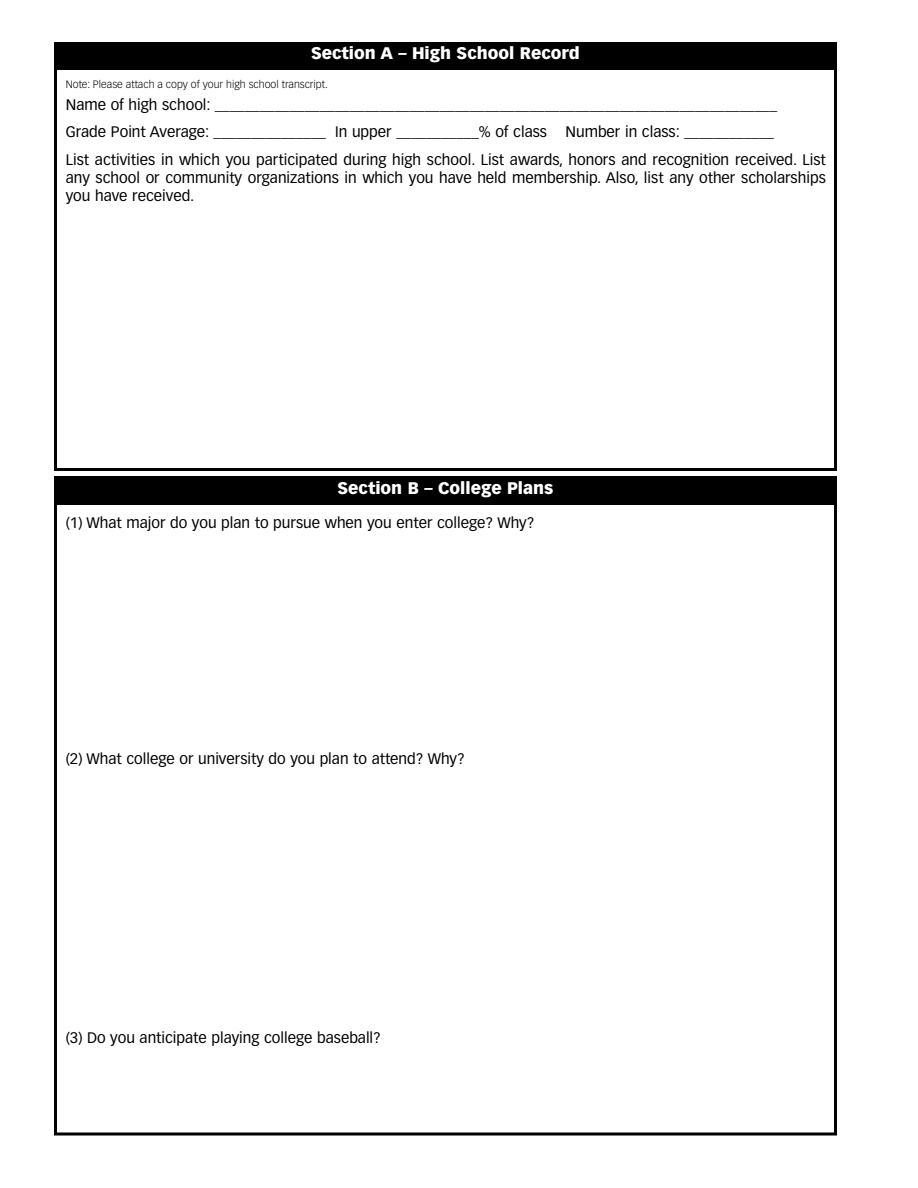
<style>
.page{position:relative;width:918px;height:1188px;background:#fff}
.page>*{position:absolute;margin:0;border:0;box-sizing:border-box;transform-origin:0 0}
.t1{font:900 16.5px "Vectora LT Std";color:#fff}
.t2{font:15px/27.5px "Vectora LT Std";color:#000}
.t3{font:300 10.5px "Vectora LT Std";color:#000}
</style>
<div class="page">
<div style="left:54px;top:42px;width:783px;height:28px;background:#000"></div>
<div style="left:54px;top:476px;width:783px;height:29px;background:#000"></div>
<p class="t1" style="left:311px;top:43px;width:270px">Section A – High School Record</p>
<p class="t3" style="left:66px;top:78px;width:264px">Note: Please attach a copy of your high school transcript.</p>
<p class="t2" style="left:66px;top:91px;width:762px">Name of high school: ___________________________________________________________________________<br>Grade Point Average: _______________ In upper ___________% of class Number in class: ____________<br>List activities in which you participated during high school. List awards, honors and recognition received. List</p>
<p class="t2" style="left:66px;top:169px;width:762px;line-height:18px">any school or community organizations in which you have held membership. Also, list any other scholarships you have received.</p>
<p class="t1" style="left:338px;top:477px;width:217px">Section B – College Plans</p>
<p class="t2" style="left:66px;top:510px;width:470px">(1) What major do you plan to pursue when you enter college? Why?</p>
<p class="t2" style="left:66px;top:745px;width:401px">(2) What college or university do you plan to attend? Why?</p>
<p class="t2" style="left:66px;top:1024px;width:317px">(3) Do you anticipate playing college baseball?</p>
</div>
